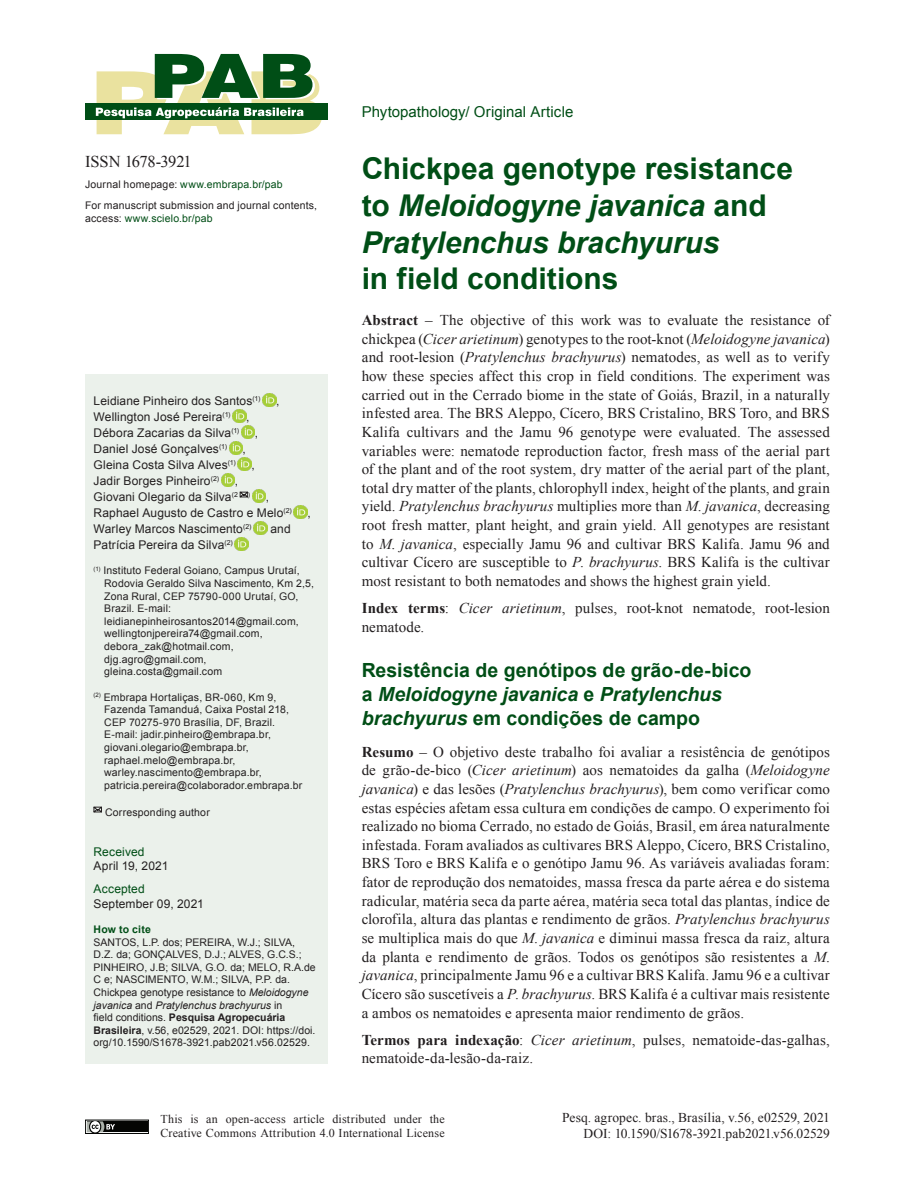
<style>
.page{position:relative;width:915px;height:1191px;background:#fff}
.page>*{position:absolute;margin:0;border:0;box-sizing:border-box;transform-origin:0 0}
.TÍTULO_DO_ARTIGO{font:700 30px/36.6px "Arial";letter-spacing:-.005em;color:#004e16}
.TÍTULO_DO_ABSTRACT{font:700 19.5px/24px "Arial";color:#004e16}
.ISSNe{font:16.5px "Times New Roman";letter-spacing:-.03em;color:#231f20}
.RESUMO_ABSTRACT{font:15px/18.6px "Times New Roman";letter-spacing:.005em;color:#231f20;text-align:justify}
.SEÇÃO_TIPO_DE_ARTIGO{font:15px "Arial";letter-spacing:.005em;color:#004e16}
.t1{font:13.5px/16.2px "Times New Roman";letter-spacing:.005em;color:#231f20;text-align:right}
.AUTORES{font:12px/16px "Arial";letter-spacing:.01em;color:#231f20;text-align:right}
.t2{font:12px/14.4px "Times New Roman";letter-spacing:.015em;color:#231f20}
.ACEITE_DATA{font:12px "Arial";letter-spacing:.01em;color:#231f20}
.RECEBIDO_DATA{font:12px "Arial";letter-spacing:.015em;color:#231f20}
.RECEBIDO{font:12px "Arial";letter-spacing:.01em;color:#004e16}
.ACEITE{font:12px "Arial";letter-spacing:.01em;color:#004e16}
.NOTAS_AUTORES{font:10.5px/12.6px "Arial";letter-spacing:.015em;color:#231f20}
.HOW_TO_CITE_TEXTO{font:10.5px/12.6px "Arial";color:#231f20}
.ENDERECO_ELETRONICO{font:10.5px/12.6px "Arial";letter-spacing:.015em;color:#231f20}
.ENDERECO_ELETRONICO-2{font:10.5px "Arial";letter-spacing:.015em;color:#004e16}
.AUTOR_CORRESP{font:10.5px "Arial";letter-spacing:.015em;color:#231f20}
.HOW_TO_CITE{font:700 10.5px "Arial";letter-spacing:.02em;color:#004e16}
.AUTORES-2{font:6.9px "Arial";color:#231f20}
.s1{color:#231f20}
.s2{color:#004e16}
.s3{font-style:italic}
.s4{font-weight:700}
</style>
<div class="page">
<div style="left:85px;top:1119px;width:64px;height:15px;border:1px solid #040503"></div>
<div style="left:87px;top:1121px;width:60px;height:11px;background:#040503"></div>
<svg style="left:85px;top:1119px;width:30px;height:15px"></svg>
<div style="left:85px;top:104px;width:242px;height:16px;background:#004e16"></div>
<svg style="left:96px;top:54px;width:226px;height:80px"></svg>
<div style="left:85px;top:374px;width:242px;height:689px;background:#ebf1eb"></div>
<img style="left:262px;top:393px;width:14px;height:14px">
<img style="left:232px;top:409px;width:14px;height:14px">
<img style="left:241px;top:425px;width:14px;height:14px">
<img style="left:229px;top:441px;width:13px;height:14px">
<img style="left:238px;top:457px;width:13px;height:14px">
<img style="left:221px;top:473px;width:14px;height:14px">
<svg style="left:240px;top:492px;width:8px;height:5px"></svg>
<img style="left:252px;top:489px;width:14px;height:14px">
<img style="left:294px;top:505px;width:13px;height:14px">
<img style="left:253px;top:521px;width:14px;height:14px">
<img style="left:235px;top:537px;width:13px;height:14px">
<svg style="left:94px;top:807px;width:8px;height:5px"></svg>
<p class="ISSNe" style="left:85px;top:150px;width:108px">ISSN 1678-3921</p>
<p class="ENDERECO_ELETRONICO-2" style="left:85px;top:178px;width:199px"><span class="s1">Journal homepage:</span> www.embrapa.br/pab</p>
<p class="ENDERECO_ELETRONICO" style="left:85px;top:199px;width:233px">For manuscript submission and journal contents, access: <span class="s2">www.scielo.br/pab</span></p>
<p class="AUTORES" style="left:94px;top:393px;width:168px">Leidiane Pinheiro dos Santos<sup>(1)</sup></p>
<p class="AUTORES" style="left:94px;top:409px;width:138px">Wellington José Pereira<sup>(1)</sup></p>
<p class="AUTORES" style="left:246px;top:409px;width:5px">,</p>
<p class="AUTORES" style="left:94px;top:425px;width:147px">Débora Zacarias da Silva<sup>(1)</sup></p>
<p class="AUTORES" style="left:255px;top:425px;width:5px">,</p>
<p class="AUTORES" style="left:94px;top:441px;width:135px">Daniel José Gonçalves<sup>(1)</sup></p>
<p class="AUTORES" style="left:242px;top:441px;width:5px">,</p>
<p class="AUTORES" style="left:94px;top:457px;width:144px">Gleina Costa Silva Alves<sup>(1)</sup></p>
<p class="AUTORES" style="left:251px;top:457px;width:5px">,</p>
<p class="AUTORES" style="left:276px;top:393px;width:5px">,</p>
<p class="AUTORES" style="left:94px;top:473px;width:127px">Jadir Borges Pinheiro<sup>(2)</sup></p>
<p class="AUTORES" style="left:94px;top:473px;width:146px">,<br>Giovani Olegario da Silva<sup>(2</sup></p>
<p class="AUTORES-2" style="left:248px;top:490px;width:4px">)</p>
<p class="AUTORES" style="left:94px;top:489px;width:200px;text-align:left;text-indent:172px">,<br>Raphael Augusto de Castro e Melo<sup>(2)</sup></p>
<p class="AUTORES" style="left:307px;top:505px;width:5px">,</p>
<p class="AUTORES" style="left:94px;top:521px;width:159px">Warley Marcos Nascimento<sup>(2)</sup></p>
<p class="AUTORES" style="left:270px;top:521px;width:22px">and</p>
<p class="AUTORES" style="left:94px;top:537px;width:141px">Patrícia Pereira da Silva<sup>(2)</sup></p>
<p class="NOTAS_AUTORES" style="left:104px;top:564px;width:211px;text-indent:-11px"><sup>(1)</sup> Instituto Federal Goiano, Campus Urutaí, Rodovia Geraldo Silva Nascimento, Km 2,5, Zona Rural, CEP 75790-000 Urutaí, GO, Brazil. E-mail: leidianepinheirosantos2014@gmail.com, wellingtonjpereira74@gmail.com, debora_zak@hotmail.com, djg.agro@gmail.com, gleina.costa@gmail.com</p>
<p class="NOTAS_AUTORES" style="left:104px;top:690px;width:200px;text-indent:-11px"><sup>(2)</sup> Embrapa Hortaliças, BR-060, Km 9, Fazenda Tamanduá, Caixa Postal 218, CEP 70275-970 Brasília, DF, Brazil.<br>E-mail: jadir.pinheiro@embrapa.br, giovani.olegario@embrapa.br, raphael.melo@embrapa.br, warley.nascimento@embrapa.br, patricia.pereira@colaborador.embrapa.br</p>
<p class="AUTOR_CORRESP" style="left:105px;top:805px;width:106px">Corresponding author</p>
<p class="RECEBIDO" style="left:94px;top:843px;width:52px">Received</p>
<p class="RECEBIDO_DATA" style="left:94px;top:858px;width:76px">April 19, 2021</p>
<p class="ACEITE" style="left:94px;top:881px;width:53px">Accepted</p>
<p class="ACEITE_DATA" style="left:94px;top:895px;width:112px">September 09, 2021</p>
<p class="HOW_TO_CITE" style="left:94px;top:922px;width:59px">How to cite</p>
<p class="HOW_TO_CITE_TEXTO" style="left:94px;top:935px;width:223px">SANTOS, L.P. dos; PEREIRA, W.J.; SILVA, D.Z. da; GONÇALVES, D.J.; ALVES, G.C.S.; PINHEIRO, J.B; SILVA, G.O. da; MELO, R.A.de C e; NASCIMENTO, W.M.; SILVA, P.P. da.<br>Chickpea genotype resistance to <span class="s3">Meloidogyne javanica</span> and <span class="s3">Pratylenchus brachyurus</span> in<br>field conditions. <span class="s4">Pesquisa Agropecuária Brasileira</span>, v.56, e02529, 2021. DOI: https://doi. org/10.1590/S1678-3921.pab2021.v56.02529.</p>
<p class="SEÇÃO_TIPO_DE_ARTIGO" style="left:361px;top:102px;width:213px">Phytopathology/ Original Article</p>
<p class="TÍTULO_DO_ARTIGO" style="left:361px;top:152px;width:432px">Chickpea genotype resistance to <span class="s3">Meloidogyne javanica</span> and<br><span class="s3">Pratylenchus brachyurus<br></span>in field conditions</p>
<p class="RESUMO_ABSTRACT" style="left:361px;top:310px;width:469px"><span class="s4">Abstract</span> – The objective of this work was to evaluate the resistance of chickpea (<span class="s3">Cicer arietinum</span>) genotypes to the root-knot (<span class="s3">Meloidogyne javanica</span>) and root-lesion (<span class="s3">Pratylenchus brachyurus</span>) nematodes, as well as to verify how these species affect this crop in field conditions. The experiment was carried out in the Cerrado biome in the state of Goiás, Brazil, in a naturally infested area. The BRS Aleppo, Cícero, BRS Cristalino, BRS Toro, and BRS Kalifa cultivars and the Jamu 96 genotype were evaluated. The assessed variables were: nematode reproduction factor, fresh mass of the aerial part of the plant and of the root system, dry matter of the aerial part of the plant, total dry matter of the plants, chlorophyll index, height of the plants, and grain yield. <span class="s3">Pratylenchus brachyurus</span> multiplies more than <span class="s3">M</span>. <span class="s3">javanica</span>, decreasing root fresh matter, plant height, and grain yield. All genotypes are resistant to <span class="s3">M</span>. <span class="s3">javanica</span>, especially Jamu 96 and cultivar BRS Kalifa. Jamu 96 and cultivar Cícero are susceptible to <span class="s3">P</span>. <span class="s3">brachyurus</span>. BRS Kalifa is the cultivar most resistant to both nematodes and shows the highest grain yield.</p>
<p class="RESUMO_ABSTRACT" style="left:361px;top:598px;width:469px"><span class="s4">Index terms</span>: <span class="s3">Cicer arietinum</span>, pulses, root-knot nematode, root-lesion nematode.</p>
<p class="TÍTULO_DO_ABSTRACT" style="left:361px;top:659px;width:391px">Resistência de genótipos de grão-de-bico a <span class="s3">Meloidogyne javanica</span> e <span class="s3">Pratylenchus brachyurus</span> em condições de campo</p>
<p class="RESUMO_ABSTRACT" style="left:361px;top:742px;width:469px"><span class="s4">Resumo</span> – O objetivo deste trabalho foi avaliar a resistência de genótipos de grão-de-bico (<span class="s3">Cicer arietinum</span>) aos nematoides da galha (<span class="s3">Meloidogyne javanica</span>) e das lesões (<span class="s3">Pratylenchus brachyurus</span>), bem como verificar como estas espécies afetam essa cultura em condições de campo. O experimento foi realizado no bioma Cerrado, no estado de Goiás, Brasil, em área naturalmente infestada. Foram avaliados as cultivares BRS Aleppo, Cícero, BRS Cristalino, BRS Toro e BRS Kalifa e o genótipo Jamu 96. As variáveis avaliadas foram: fator de reprodução dos nematoides, massa fresca da parte aérea e do sistema radicular, matéria seca da parte aérea, matéria seca total das plantas, índice de clorofila, altura das plantas e rendimento de grãos. <span class="s3">Pratylenchus brachyurus </span>se multiplica mais do que <span class="s3">M</span>. <span class="s3">javanica</span> e diminui massa fresca da raiz, altura da planta e rendimento de grãos. Todos os genótipos são resistentes a <span class="s3">M</span>. <span class="s3">javanica</span>, principalmente Jamu 96 e a cultivar BRS Kalifa. Jamu 96 e a cultivar Cícero são suscetíveis a <span class="s3">P</span>. <span class="s3">brachyurus</span>. BRS Kalifa é a cultivar mais resistente a ambos os nematoides e apresenta maior rendimento de grãos.</p>
<p class="RESUMO_ABSTRACT" style="left:361px;top:1030px;width:469px"><span class="s4">Termos para indexação</span>: <span class="s3">Cicer arietinum</span>, pulses, nematoide-das-galhas, nematoide-da-lesão-da-raiz.</p>
<p class="t2" style="left:160px;top:1111px;width:286px">This is an open-access article distributed under the<br>Creative Commons Attribution 4.0 International License</p>
<p class="t1" style="left:562px;top:1109px;width:269px">Pesq. agropec. bras., Brasília, v.56, e02529, 2021<br>DOI: 10.1590/S1678-3921.pab2021.v56.02529</p>
</div>
